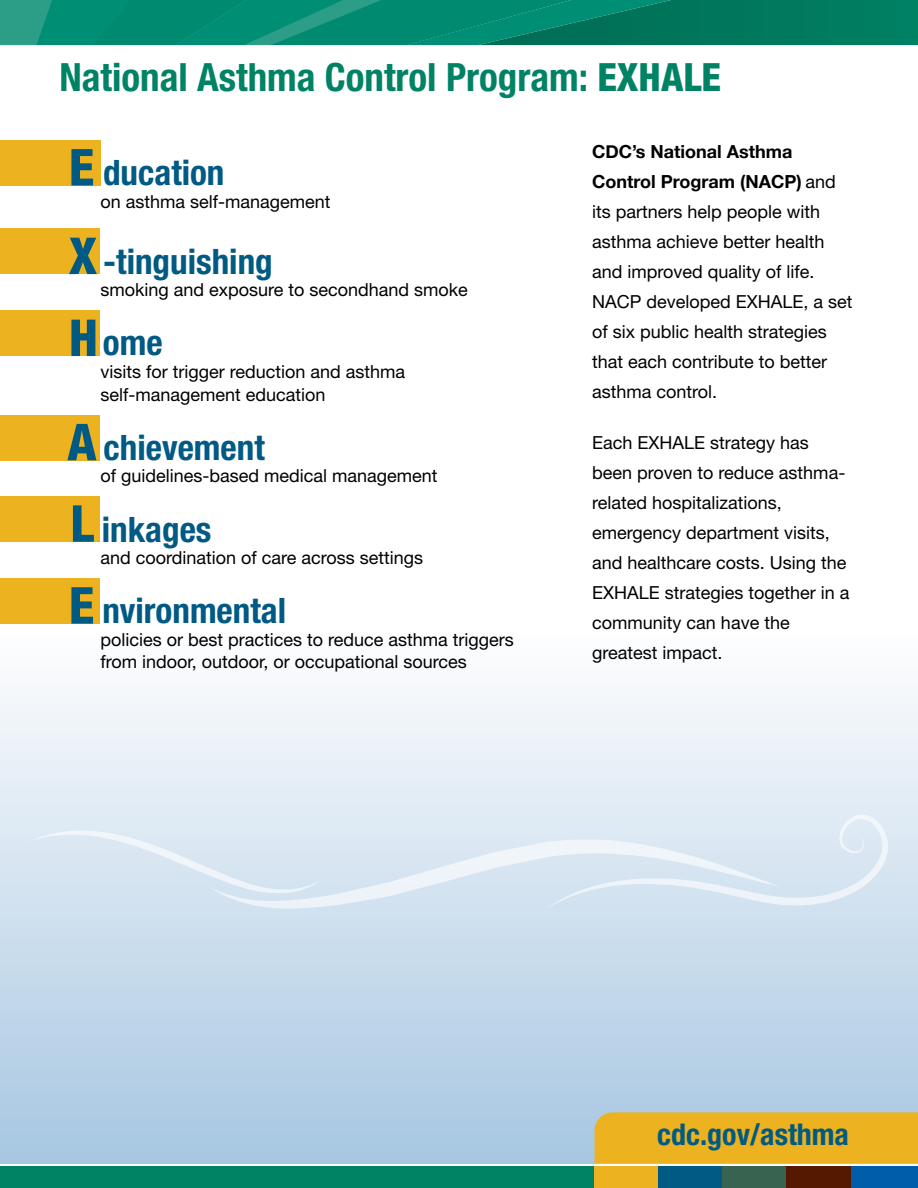
<style>
.page{position:relative;width:918px;height:1188px;background:#fff}
.page>*{position:absolute;margin:0;border:0;box-sizing:border-box;transform-origin:0 0}
.t1{font:700 condensed 39px "Helvetica Neue LT Std";color:#008265}
.P_infographics{font:700 condensed 35.1px "Helvetica Neue LT Std";color:#005a84}
.P_url{font:700 condensed 30px "Helvetica Neue LT Std";color:#005a84}
.P_infog{font:18px/30px "Helvetica Neue LT Std";color:#000}
.P_infographics-2{font:18px/22.5px "Helvetica Neue LT Std";color:#000}
.s1{font-weight:800}
.s2{font-family:"Helvetica Neue";font-weight:700}
</style>
<div class="page">
<div style="left:0;top:627px;width:918px;height:537px;background:linear-gradient(to bottom,#fffeff,#a7c6e1)"></div>
<svg style="left:0;top:0;width:918px;height:45px"></svg>
<div style="left:0;top:1167px;width:595px;height:21px;background:#008265"></div>
<div style="left:658px;top:1167px;width:64px;height:21px;background:#005a84"></div>
<div style="left:722px;top:1167px;width:65px;height:21px;background:#386351"></div>
<div style="left:787px;top:1167px;width:64px;height:21px;background:#551900"></div>
<div style="left:851px;top:1167px;width:67px;height:21px;background:#005daa"></div>
<div style="left:595px;top:1167px;width:63px;height:21px;background:#ecb21f"></div>
<svg style="left:29px;top:814px;width:860px;height:95px"></svg>
<div style="left:595px;top:1112px;width:323px;height:51px;background:#ecb21f"></div>
<div style="left:0;top:140px;width:100px;height:46px;background:#ecb21f"></div>
<div style="left:0;top:228px;width:100px;height:46px;background:#ecb21f"></div>
<div style="left:0;top:310px;width:100px;height:46px;background:#ecb21f"></div>
<div style="left:0;top:415px;width:100px;height:45px;background:#ecb21f"></div>
<div style="left:0;top:496px;width:100px;height:46px;background:#ecb21f"></div>
<div style="left:0;top:578px;width:100px;height:46px;background:#ecb21f"></div>
<svg style="left:71px;top:149px;width:22px;height:37px"></svg>
<svg style="left:69px;top:238px;width:28px;height:36px"></svg>
<svg style="left:71px;top:320px;width:24px;height:36px"></svg>
<svg style="left:67px;top:424px;width:29px;height:36px"></svg>
<svg style="left:73px;top:505px;width:21px;height:37px"></svg>
<svg style="left:71px;top:587px;width:22px;height:37px"></svg>
<h2 class="t1" style="left:59px;top:54px;width:663px">National Asthma Control Program: <span class="s1">EXHALE</span></h2>
<p class="P_infographics" style="left:80px;top:151px;width:146px">E ducation</p>
<p class="P_infographics-2" style="left:100px;top:190px;width:232px">on asthma self-management</p>
<p class="P_infographics" style="left:80px;top:240px;width:194px">X -tinguishing</p>
<p class="P_infographics-2" style="left:100px;top:278px;width:369px">smoking and exposure to secondhand smoke</p>
<p class="P_infographics" style="left:80px;top:322px;width:84px">Home</p>
<p class="P_infographics-2" style="left:100px;top:360px;width:306px">visits for trigger reduction and asthma self-management education</p>
<p class="P_infographics" style="left:80px;top:426px;width:186px">Achievement</p>
<p class="P_infographics-2" style="left:100px;top:465px;width:339px">of guidelines-based medical management</p>
<p class="P_infographics" style="left:80px;top:508px;width:133px">L inkages</p>
<p class="P_infographics-2" style="left:100px;top:546px;width:324px">and coordination of care across settings</p>
<p class="P_infographics" style="left:80px;top:590px;width:207px">E nvironmental</p>
<p class="P_infographics-2" style="left:100px;top:628px;width:415px">policies or best practices to reduce asthma triggers from indoor, outdoor, or occupational sources</p>
<p class="P_infog" style="left:592px;top:137px;width:262px"><span class="s2">CDC’s National Asthma<br>Control Program (NACP)</span> and its partners help people with asthma achieve better health and improved quality of life.<br>NACP developed EXHALE, a set of six public health strategies that each contribute to better asthma control.</p>
<p class="P_infog" style="left:592px;top:427px;width:259px">Each EXHALE strategy has been proven to reduce asthma&shy;related hospitalizations, emergency department visits, and healthcare costs. Using the<br>EXHALE strategies together in a community can have the greatest impact.</p>
<p class="P_url" style="left:657px;top:1116px;width:193px">cdc.gov/asthma</p>
</div>
